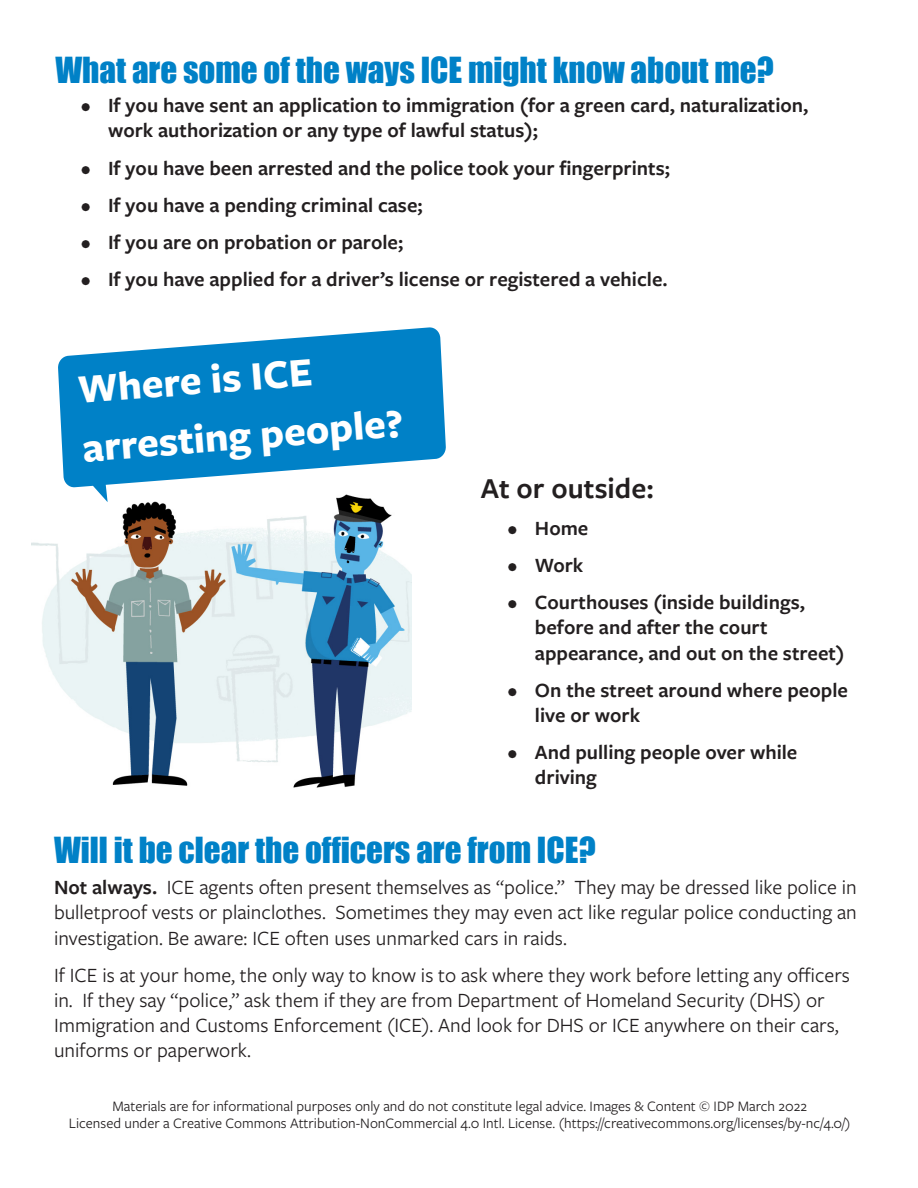
<style>
.page{position:relative;width:918px;height:1188px;background:#fff}
.page>*{position:absolute;margin:0;border:0;box-sizing:border-box;transform-origin:0 0}
.t1{font:700 42px/58.7px "Freight Sans Pro";color:#fff}
.blue_header_small{font:33px "Impact";color:#0081c7}
.blue_header_small-2{font:600 30px "Freight Sans Pro";color:#231f20}
.regular_text{font:21px/25.2px "Freight Sans Pro";color:#231f20;text-align:justify}
.t2{font:600 21px/25.2px "Freight Sans Pro";color:#231f20}
.t3{font:15px "Freight Sans Pro";color:#231f20}
.s1{font-weight:600}
</style>
<div class="page">
<img style="left:32px;top:502px;width:380px;height:286px">
<svg style="left:58px;top:327px;width:388px;height:175px;fill:#0081c7"></svg>
<p class="blue_header_small" style="left:55px;top:44px;width:720px">What are some of the ways ICE might know about me?</p>
<p class="t2" style="left:108px;top:92px;width:702px;text-indent:-27px">• If you have sent an application to immigration (for a green card, naturalization, work authorization or any type of lawful status);</p>
<p class="t2" style="left:81px;top:154px;width:591px">• If you have been arrested and the police took your fingerprints;</p>
<p class="t2" style="left:81px;top:191px;width:343px">• If you have a pending criminal case;</p>
<p class="t2" style="left:81px;top:229px;width:324px">• If you are on probation or parole;</p>
<p class="t2" style="left:81px;top:266px;width:588px">• If you have applied for a driver’s license or registered a vehicle.</p>
<p class="t1" style="left:75px;top:360px;width:323px;rotate:-5deg">Where is ICE arresting people?</p>
<p class="blue_header_small-2" style="left:481px;top:467px;width:174px">At or outside:</p>
<p class="t2" style="left:508px;top:514px;width:82px">• Home</p>
<p class="t2" style="left:508px;top:552px;width:77px">• Work</p>
<p class="t2" style="left:535px;top:589px;width:311px;text-indent:-27px">• Courthouses (inside buildings, before and after the court appearance, and out on the street)</p>
<p class="t2" style="left:535px;top:676px;width:315px;text-indent:-27px">• On the street around where people live or work</p>
<p class="t2" style="left:535px;top:739px;width:264px;text-indent:-27px">• And pulling people over while driving</p>
<p class="blue_header_small" style="left:54px;top:825px;width:543px">Will it be clear the officers are from ICE?</p>
<p class="regular_text" style="left:54px;top:874px;width:804px"><span class="s1">Not always.</span> ICE agents often present themselves as “police.” They may be dressed like police in bulletproof vests or plainclothes. Sometimes they may even act like regular police conducting an investigation. Be aware: ICE often uses unmarked cars in raids.</p>
<p class="regular_text" style="left:54px;top:962px;width:797px;text-align:left">If ICE is at your home, the only way to know is to ask where they work before letting any officers in. If they say “police,” ask them if they are from Department of Homeland Security (DHS) or Immigration and Customs Enforcement (ICE). And look for DHS or ICE anywhere on their cars, uniforms or paperwork.</p>
<p class="t3" style="left:112px;top:1096px;width:696px">Materials are for informational purposes only and do not constitute legal advice. Images &amp; Content © IDP March 2022</p>
<p class="t3" style="left:69px;top:1113px;width:783px">Licensed under a Creative Commons Attribution-NonCommercial 4.0 Intl. License. (https://creativecommons.org/licenses/by-nc/4.0/)</p>
</div>
